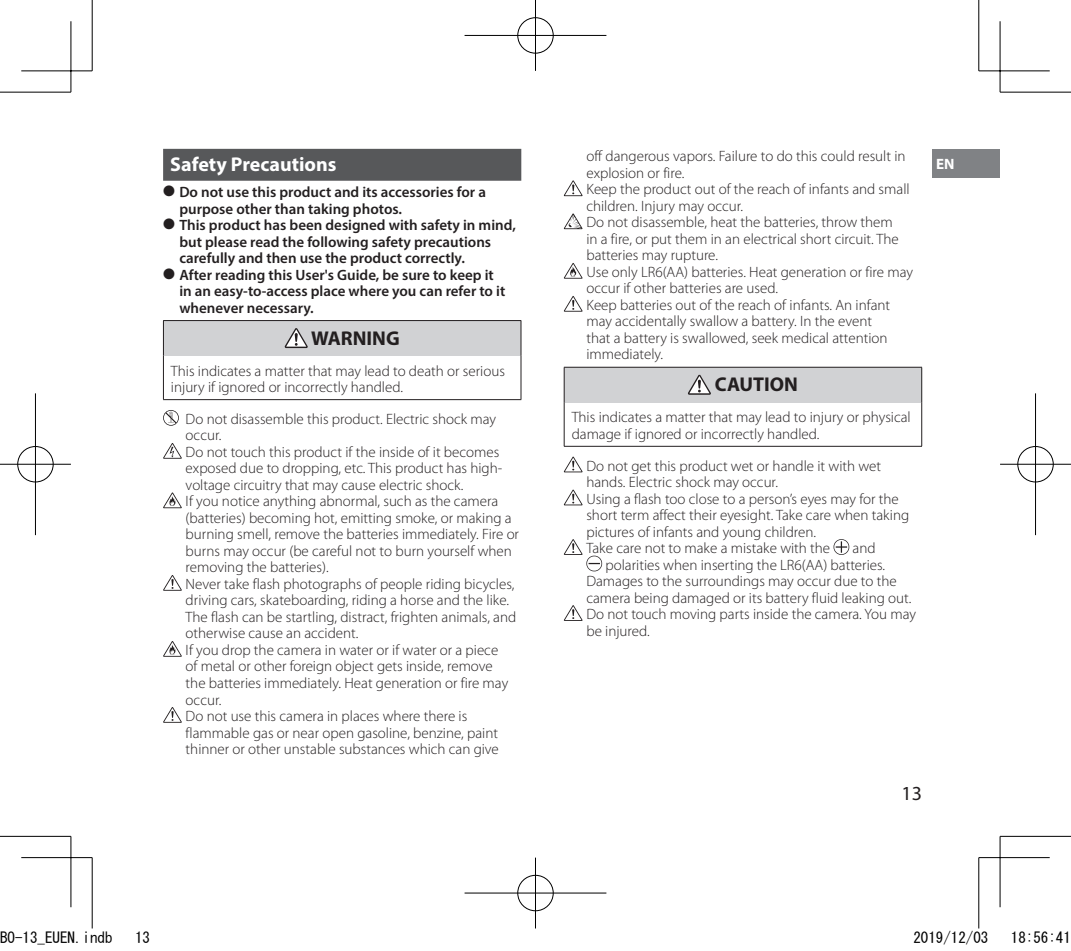
<style>
.page{position:relative;width:1071px;height:951px;background:#fff}
.page>*{position:absolute;margin:0;border:0;box-sizing:border-box;transform-origin:0 0}
.t1{font:700 20px "Myriad Pro";color:#fff}
.t2{font:700 20px "Myriad Pro";color:#231f20}
.t3{font:20px "Myriad Pro";color:#231f20}
.t4{font:300 15px/16.5px "Myriad Pro";color:#231f20}
.t5{font:600 15px/16.5px "Myriad Pro";color:#231f20}
.t6{font:15px "MS Gothic";color:#000}
.t7{font:700 15px "Myriad Pro";color:#fff}
</style>
<div class="page">
<div style="left:932px;top:149px;width:67px;height:28px;background:#808285"></div>
<div style="left:163px;top:149px;width:358px;height:32px;background:#57585a"></div>
<div style="left:163px;top:321px;width:358px;height:35px;background:#d1d2d4"></div>
<hr style="left:163px;top:320px;width:358px;height:1px;background:#231f20">
<hr style="left:163px;top:321px;width:1px;height:35px;background:#231f20">
<hr style="left:520px;top:321px;width:1px;height:35px;background:#231f20">
<hr style="left:163px;top:356px;width:1px;height:43px;background:#231f20">
<hr style="left:520px;top:356px;width:1px;height:43px;background:#231f20">
<hr style="left:163px;top:399px;width:358px;height:1px;background:#231f20">
<svg style="left:284px;top:328px;width:23px;height:20px"></svg>
<svg style="left:163px;top:410px;width:16px;height:16px"></svg>
<svg style="left:163px;top:443px;width:19px;height:16px"></svg>
<svg style="left:163px;top:492px;width:19px;height:16px"></svg>
<svg style="left:163px;top:575px;width:19px;height:16px"></svg>
<svg style="left:163px;top:641px;width:19px;height:16px"></svg>
<svg style="left:163px;top:707px;width:19px;height:16px"></svg>
<svg style="left:563px;top:180px;width:19px;height:16px"></svg>
<svg style="left:563px;top:213px;width:19px;height:16px"></svg>
<svg style="left:563px;top:263px;width:19px;height:16px"></svg>
<svg style="left:563px;top:296px;width:19px;height:16px"></svg>
<div style="left:564px;top:367px;width:357px;height:35px;background:#d1d2d4"></div>
<hr style="left:563px;top:367px;width:358px;height:1px;background:#231f20">
<hr style="left:563px;top:367px;width:1px;height:35px;background:#231f20">
<hr style="left:921px;top:367px;width:1px;height:35px;background:#231f20">
<hr style="left:563px;top:402px;width:1px;height:44px;background:#231f20">
<hr style="left:921px;top:402px;width:1px;height:44px;background:#231f20">
<hr style="left:563px;top:446px;width:358px;height:1px;background:#231f20">
<svg style="left:688px;top:375px;width:22px;height:20px"></svg>
<svg style="left:563px;top:457px;width:19px;height:15px"></svg>
<svg style="left:563px;top:490px;width:19px;height:15px"></svg>
<svg style="left:833px;top:539px;width:16px;height:16px"></svg>
<svg style="left:563px;top:539px;width:39px;height:32px"></svg>
<svg style="left:563px;top:605px;width:19px;height:16px"></svg>
<svg style="left:0;top:91px;width:69px;height:1px"></svg>
<svg style="left:1001px;top:91px;width:69px;height:1px"></svg>
<svg style="left:0;top:835px;width:71px;height:1px"></svg>
<svg style="left:1000px;top:835px;width:70px;height:1px"></svg>
<svg style="left:91px;top:0;width:1px;height:69px"></svg>
<svg style="left:91px;top:859px;width:1px;height:69px"></svg>
<svg style="left:979px;top:0;width:1px;height:69px"></svg>
<svg style="left:979px;top:859px;width:1px;height:69px"></svg>
<svg style="left:21px;top:69px;width:71px;height:3px"></svg>
<svg style="left:978px;top:69px;width:71px;height:3px"></svg>
<svg style="left:69px;top:21px;width:4px;height:71px"></svg>
<svg style="left:69px;top:836px;width:4px;height:71px"></svg>
<svg style="left:997px;top:21px;width:4px;height:71px"></svg>
<svg style="left:997px;top:837px;width:4px;height:70px"></svg>
<hr style="left:0;top:92px;width:71px;height:1px;background:#000">
<hr style="left:999px;top:92px;width:71px;height:1px;background:#000">
<hr style="left:0;top:836px;width:71px;height:1px;background:#000">
<hr style="left:999px;top:836px;width:71px;height:1px;background:#000">
<hr style="left:92px;top:0;width:1px;height:71px;background:#000">
<hr style="left:92px;top:857px;width:1px;height:71px;background:#000">
<hr style="left:978px;top:0;width:1px;height:71px;background:#000">
<hr style="left:978px;top:857px;width:1px;height:71px;background:#000">
<hr style="left:21px;top:70px;width:71px;height:1px;background:#000">
<hr style="left:978px;top:70px;width:71px;height:1px;background:#000">
<hr style="left:21px;top:857px;width:71px;height:1px;background:#000">
<hr style="left:978px;top:857px;width:71px;height:1px;background:#000">
<hr style="left:70px;top:21px;width:1px;height:71px;background:#000">
<hr style="left:70px;top:836px;width:1px;height:71px;background:#000">
<hr style="left:999px;top:21px;width:1px;height:71px;background:#000">
<hr style="left:999px;top:836px;width:1px;height:71px;background:#000">
<div style="left:516px;top:16px;width:39px;height:39px;border:4px solid #fff;border-radius:50%"></div>
<hr style="left:464px;top:34px;width:142px;height:3px;background:#fff">
<hr style="left:533px;top:0;width:4px;height:71px;background:#fff">
<div style="left:517px;top:17px;width:36px;height:37px;border:1px solid #000;border-radius:50%"></div>
<hr style="left:464px;top:35px;width:142px;height:1px;background:#000">
<hr style="left:535px;top:0;width:1px;height:71px;background:#000">
<div style="left:516px;top:873px;width:39px;height:39px;border:4px solid #fff;border-radius:50%"></div>
<svg style="left:464px;top:891px;width:142px;height:4px"></svg>
<hr style="left:533px;top:857px;width:4px;height:71px;background:#fff">
<div style="left:517px;top:875px;width:36px;height:36px;border:1px solid #000;border-radius:50%"></div>
<hr style="left:464px;top:892px;width:142px;height:1px;background:#000">
<hr style="left:535px;top:857px;width:1px;height:71px;background:#000">
<div style="left:16px;top:445px;width:39px;height:39px;border:4px solid #fff;border-radius:50%"></div>
<svg style="left:0;top:462px;width:71px;height:4px"></svg>
<hr style="left:34px;top:393px;width:3px;height:142px;background:#fff">
<div style="left:17px;top:446px;width:37px;height:36px;border:1px solid #000;border-radius:50%"></div>
<hr style="left:0;top:464px;width:71px;height:1px;background:#000">
<hr style="left:35px;top:393px;width:1px;height:142px;background:#000">
<div style="left:1015px;top:445px;width:39px;height:39px;border:4px solid #fff;border-radius:50%"></div>
<svg style="left:1000px;top:462px;width:70px;height:4px"></svg>
<hr style="left:1033px;top:393px;width:3px;height:142px;background:#fff">
<div style="left:1017px;top:446px;width:36px;height:36px;border:1px solid #000;border-radius:50%"></div>
<hr style="left:999px;top:464px;width:71px;height:1px;background:#000">
<hr style="left:1034px;top:393px;width:1px;height:142px;background:#000">
<p class="t4" style="left:586px;top:148px;width:328px">off dangerous vapors. Failure to do this could result in explosion or fire.<br>Keep the product out of the reach of infants and small children. Injury may occur.<br>Do not disassemble, heat the batteries, throw them<br>in a fire, or put them in an electrical short circuit. The batteries may rupture.<br>Use only LR6(AA) batteries. Heat generation or fire may occur if other batteries are used.<br>Keep batteries out of the reach of infants. An infant may accidentally swallow a battery. In the event<br>that a battery is swallowed, seek medical attention immediately.</p>
<h1 class="t2" style="left:714px;top:372px;width:84px">CAUTION</h1>
<p class="t4" style="left:571px;top:409px;width:340px">This indicates a matter that may lead to injury or physical damage if ignored or incorrectly handled.</p>
<p class="t4" style="left:586px;top:458px;width:324px">Do not get this product wet or handle it with wet hands. Electric shock may occur.<br>Using a flash too close to a person’s eyes may for the short term affect their eyesight. Take care when taking pictures of infants and young children.<br>Take care not to make a mistake with the</p>
<h1 class="t1" style="left:170px;top:151px;width:168px">Safety Precautions</h1>
<p class="t7" style="left:935px;top:154px;width:20px">EN</p>
<p class="t5" style="left:179px;top:184px;width:308px;text-indent:-16px">● Do not use this product and its accessories for a purpose other than taking photos.</p>
<p class="t5" style="left:179px;top:217px;width:338px;text-indent:-16px">● This product has been designed with safety in mind, but please read the following safety precautions carefully and then use the product correctly.</p>
<p class="t5" style="left:179px;top:266px;width:327px;text-indent:-16px">● After reading this User's Guide, be sure to keep it in an easy-to-access place where you can refer to it whenever necessary.</p>
<h1 class="t2" style="left:311px;top:325px;width:90px">WARNING</h1>
<p class="t4" style="left:171px;top:363px;width:335px">This indicates a matter that may lead to death or serious injury if ignored or incorrectly handled.</p>
<p class="t4" style="left:185px;top:411px;width:335px">Do not disassemble this product. Electric shock may occur.<br>Do not touch this product if the inside of it becomes exposed due to dropping, etc. This product has high&shy;voltage circuitry that may cause electric shock.<br>If you notice anything abnormal, such as the camera (batteries) becoming hot, emitting smoke, or making a burning smell, remove the batteries immediately. Fire or burns may occur (be careful not to burn yourself when removing the batteries).<br>Never take flash photographs of people riding bicycles, driving cars, skateboarding, riding a horse and the like.<br>The flash can be startling, distract, frighten animals, and otherwise cause an accident.<br>If you drop the camera in water or if water or a piece<br>of metal or other foreign object gets inside, remove<br>the batteries immediately. Heat generation or fire may occur.<br>Do not use this camera in places where there is flammable gas or near open gasoline, benzine, paint thinner or other unstable substances which can give</p>
<p class="t4" style="left:852px;top:540px;width:25px">and</p>
<p class="t4" style="left:605px;top:557px;width:281px">polarities when inserting the LR6(AA) batteries.</p>
<p class="t4" style="left:586px;top:573px;width:312px">Damages to the surroundings may occur due to the</p>
<p class="t4" style="left:586px;top:590px;width:326px">camera being damaged or its battery fluid leaking out.</p>
<p class="t4" style="left:586px;top:606px;width:331px">Do not touch moving parts inside the camera. You may</p>
<p class="t4" style="left:586px;top:623px;width:65px">be injured.</p>
<h1 class="t3" style="left:901px;top:781px;width:22px">13</h1>
<p class="t6" style="left:0;top:930px;width:114px">BO-13_EUEN.indb</p>
<p class="t6" style="left:135px;top:930px;width:16px">13</p>
<p class="t6" style="left:913px;top:930px;width:76px">2019/12/03</p>
<p class="t6" style="left:1010px;top:930px;width:61px">18:56:41</p>
</div>
